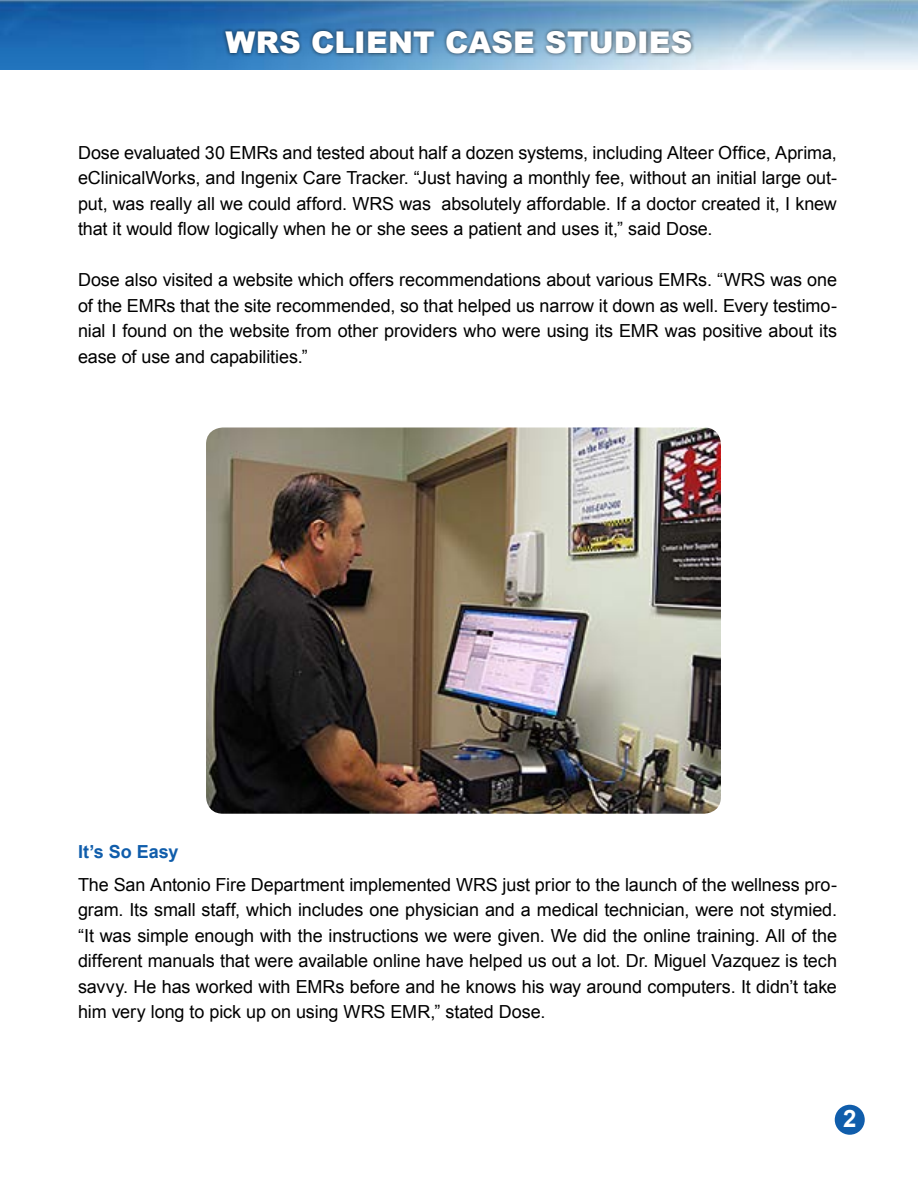
<style>
.page{position:relative;width:918px;height:1188px;background:#fff}
.page>*{position:absolute;margin:0;border:0;box-sizing:border-box;transform-origin:0 0}
.t1{font:900 30px "Arial";letter-spacing:.005em;color:#fff}
.t2{font:700 24px "Arial";color:#fff}
.t3{font:18px/25.5px "Arial";letter-spacing:-.005em;color:#000;text-align:justify}
.t4{font:700 18px "Arial";letter-spacing:-.005em;color:#105dab}
</style>
<div class="page">
<img style="left:0;top:0;width:918px;height:69px">
<div style="left:223px;top:28px;width:472px;height:29px;background:#000;opacity:.65"></div>
<div style="left:835px;top:1105px;width:30px;height:30px;background:#105dab;border-radius:50%"></div>
<img style="left:206px;top:428px;width:515px;height:386px">
<h1 class="t1" style="left:225px;top:21px;width:468px">WRS CLIENT CASE STUDIES</h1>
<p class="t3" style="left:78px;top:140px;width:761px">Dose evaluated 30 EMRs and tested about half a dozen systems, including Alteer Office, Aprima, eClinicalWorks, and Ingenix Care Tracker. “Just having a monthly fee, without an initial large out&shy;put, was really all we could afford. WRS was absolutely affordable. If a doctor created it, I knew that it would flow logically when he or she sees a patient and uses it,” said Dose.</p>
<p class="t3" style="left:78px;top:267px;width:761px">Dose also visited a website which offers recommendations about various EMRs. “WRS was one of the EMRs that the site recommended, so that helped us narrow it down as well. Every testimo&shy;nial I found on the website from other providers who were using its EMR was positive about its ease of use and capabilities.”</p>
<p class="t4" style="left:78px;top:839px;width:102px">It’s So Easy</p>
<p class="t3" style="left:78px;top:872px;width:761px">The San Antonio Fire Department implemented WRS just prior to the launch of the wellness pro&shy;gram. Its small staff, which includes one physician and a medical technician, were not stymied. “It was simple enough with the instructions we were given. We did the online training. All of the different manuals that were available online have helped us out a lot. Dr. Miguel Vazquez is tech savvy. He has worked with EMRs before and he knows his way around computers. It didn’t take him very long to pick up on using WRS EMR,” stated Dose.</p>
<h2 class="t2" style="left:843px;top:1103px;width:15px">2</h2>
</div>
